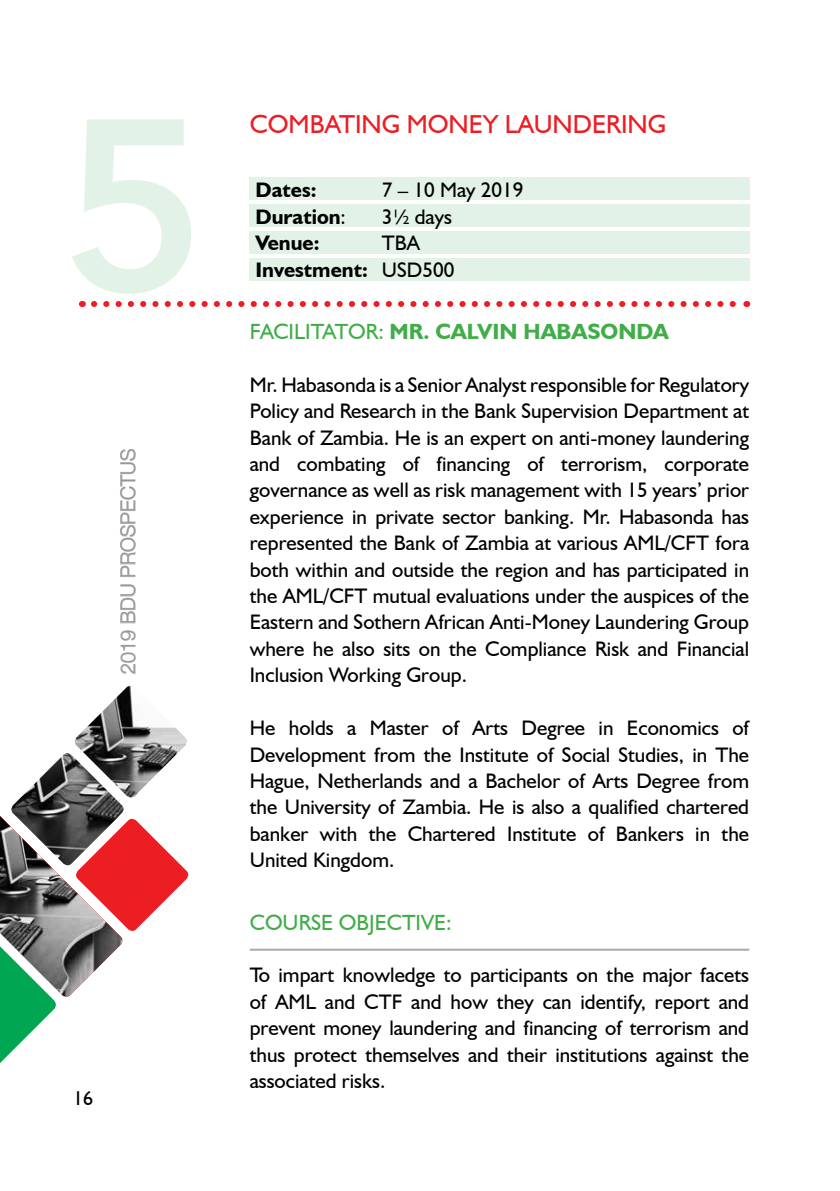
<style>
.page{position:relative;width:840px;height:1191px;background:#fff}
.page>*{position:absolute;margin:0;border:0;box-sizing:border-box;transform-origin:0 0}
.t1{font:600 240px "Avenir Next";color:#e3f2e7}
.t2{font:26px "Humanist 521 BT";color:#ed1d24}
.t3{font:700 22px "Humanist 521 BT";color:#41ad49}
.t4{font:22px "Humanist 521 BT";color:#41ad49}
.t5{font:21px/26.4px "Humanist 521 BT";color:#000;text-align:justify}
.t6{font:700 21px/26.4px "Humanist 521 BT";color:#000}
.t7{font:300 20px "Helvetica Neue";color:#939598}
.t8{font:20px "Humanist 521 BT";color:#000}
.s1{font-weight:400}
</style>
<div class="page">
<svg style="left:120px;top:630px;width:16px;height:44px"></svg>
<svg style="left:120px;top:584px;width:16px;height:40px"></svg>
<svg style="left:120px;top:449px;width:16px;height:128px"></svg>
<svg style="left:0;top:818px;width:189px;height:245px"></svg>
<img style="left:0;top:816px;width:125px;height:183px">
<img style="left:9px;top:753px;width:117px;height:114px">
<img style="left:72px;top:685px;width:115px;height:115px">
<div style="left:249px;top:231px;width:500px;height:22px;background:#e3f2e7"></div>
<div style="left:249px;top:258px;width:500px;height:22px;background:#e3f2e7"></div>
<div style="left:249px;top:204px;width:500px;height:22px;background:#e3f2e7"></div>
<div style="left:249px;top:177px;width:500px;height:23px;background:#e3f2e7"></div>
<svg style="left:94px;top:301px;width:642px;height:6px"></svg>
<hr style="left:249px;top:948px;width:500px;height:2px;background:#a7a9ac">
<h1 class="t1" style="left:62px;top:0;width:148px">5</h1>
<p class="t7" style="left:112px;top:674px;width:227px;rotate:-90deg">2019 BDU PROSPECTUS</p>
<p class="t8" style="left:73px;top:1086px;width:22px">16</p>
<p class="t2" style="left:249px;top:108px;width:35px">Combatin</p>
<p class="t2" style="left:381px;top:108px;width:65px">g Mone</p>
<p class="t2" style="left:483px;top:108px;width:52px">y Launderin</p>
<p class="t2" style="left:647px;top:108px;width:20px">g</p>
<p class="t6" style="left:255px;top:176px;width:62px">Dates:</p>
<p class="t5" style="left:381px;top:177px;width:143px">7 – 10 May 2019</p>
<p class="t6" style="left:255px;top:203px;width:92px">Duration<span class="s1">:</span></p>
<p class="t5" style="left:381px;top:203px;width:72px">3½ days</p>
<p class="t6" style="left:255px;top:229px;width:65px">Venue:</p>
<p class="t6" style="left:255px;top:229px;width:200px;text-indent:126px"><span class="s1">TBA<br></span>Investment: <span class="s1">USD500</span></p>
<p class="t3" style="left:249px;top:318px;width:420px"><span class="s1">FACILITATOR:</span> Mr. Calvi n Habasonda</p>
<p class="t5" style="left:249px;top:371px;width:501px">Mr. Habasonda is a Senior Analyst responsible for Regulatory Policy and Research in the Bank Supervision Department at Bank of Zambia. He is an expert on anti-money laundering and combating of financing of terrorism, corporate governance as well as risk management with 15 years’ prior experience in private sector banking. Mr. Habasonda has represented the Bank of Zambia at various AML/CFT fora both within and outside the region and has participated in the AML/CFT mutual evaluations under the auspices of the Eastern and Sothern African Anti-Money Laundering Group where he also sits on the Compliance Risk and Financial Inclusion Working Group.</p>
<p class="t5" style="left:249px;top:714px;width:500px">He holds a Master of Arts Degree in Economics of Development from the Institute of Social Studies, in The Hague, Netherlands and a Bachelor of Arts Degree from the University of Zambia. He is also a qualified chartered banker with the Chartered Institute of Bankers in the United Kingdom.</p>
<p class="t4" style="left:249px;top:908px;width:203px">COURSE OBJECTIVE:</p>
<p class="t5" style="left:249px;top:961px;width:500px">To impart knowledge to participants on the major facets of AML and CTF and how they can identify, report and prevent money laundering and financing of terrorism and thus protect themselves and their institutions against the associated risks.</p>
</div>
